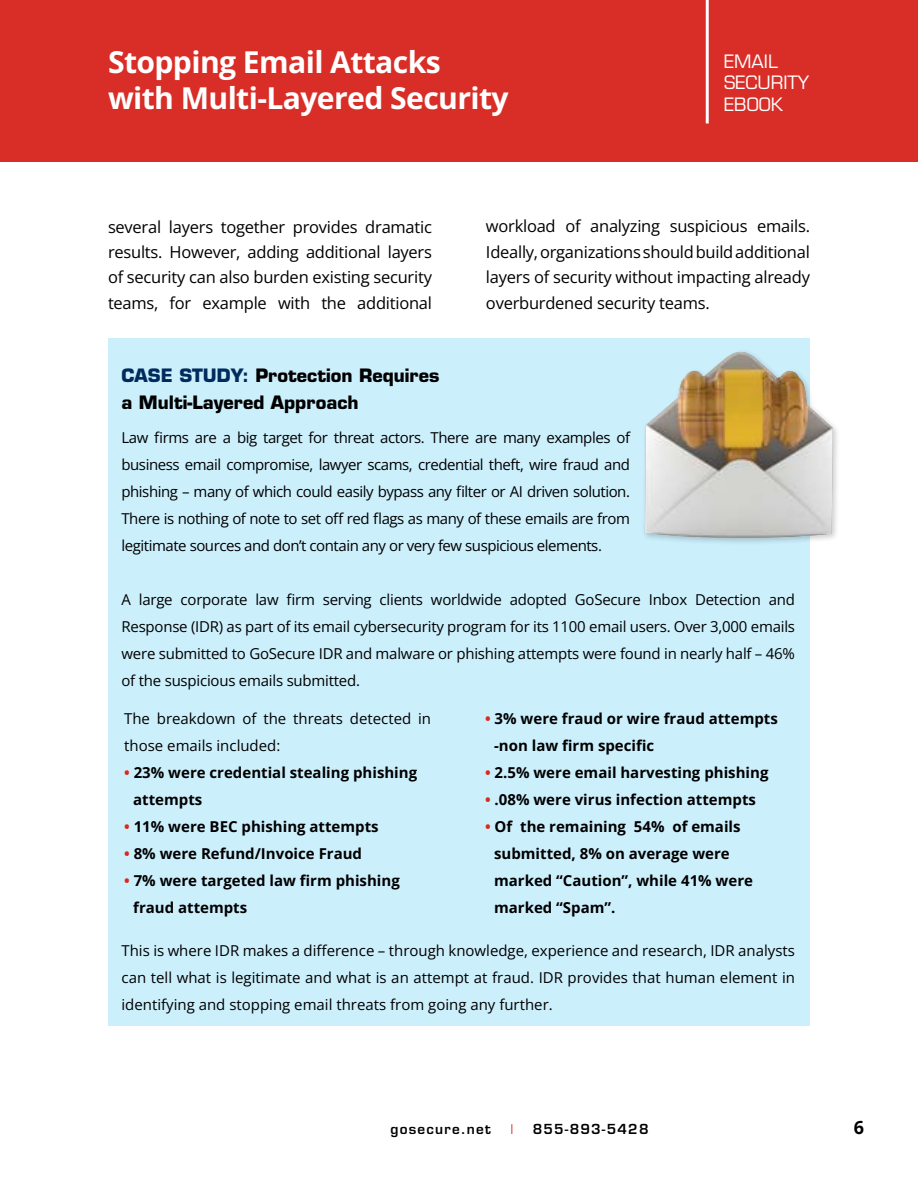
<style>
.page{position:relative;width:918px;height:1188px;background:#fff}
.page>*{position:absolute;margin:0;border:0;box-sizing:border-box;transform-origin:0 0}
.t1{font:700 30.15px/36px "Open Sans";letter-spacing:-.02em;color:#fff}
.t2{font:700 18px/27px "Eurostile LT Std";color:#000}
.t3{font:18px/21.6px "Eurostile LT Std";color:#fff}
.t4{font:700 18px "Open Sans";color:#000}
.t5{font:16.5px/25.5px "Open Sans";letter-spacing:-.015em;color:#000;text-align:justify}
.t6{font:15px/27px "Open Sans";color:#000;text-align:justify}
.t7{font:700 15px/27px "Open Sans";color:#000}
.t8{font:600 13.5px "Eurostile LT Std";letter-spacing:.09em;color:#000}
.t9{font:condensed 13.5px "Eurostile LT Std";color:#d92d27}
.s1{color:#002b5c}
.s2{color:#da291c}
</style>
<div class="page">
<div style="left:108px;top:338px;width:702px;height:688px;background:#cceffc"></div>
<div style="left:642px;top:349px;width:198px;height:197px;background:#000;opacity:.2"></div>
<img style="left:644px;top:352px;width:189px;height:186px">
<div style="left:0;top:0;width:918px;height:162px;background:#d92d27"></div>
<hr style="left:706px;top:0;width:3px;height:123px;background:#fff">
<h1 class="t1" style="left:108px;top:43px;width:402px">Stopping Email Attacks with Multi-Layered Security</h1>
<p class="t3" style="left:724px;top:50px;width:87px">EMAIL<br>SECURITY<br>EBOOK</p>
<p class="t5" style="left:108px;top:213px;width:326px">several layers together provides dramatic results. However, adding additional layers of security can also burden existing security teams, for example with the additional</p>
<p class="t5" style="left:486px;top:213px;width:326px">workload of analyzing suspicious emails.<br>Ideally, organizations should build additional layers of security without impacting already overburdened security teams.</p>
<p class="t2" style="left:122px;top:362px;width:320px"><span class="s1">CASE STUDY:</span> Protection Requires a Multi-Layered Approach</p>
<p class="t6" style="left:122px;top:424px;width:510px">Law firms are a big target for threat actors. There are many examples of business email compromise, lawyer scams, credential theft, wire fraud and phishing – many of which could easily bypass any filter or AI driven solution.<br>There is nothing of note to set off red flags as many of these emails are from legitimate sources and don’t contain any or very few suspicious elements.</p>
<p class="t6" style="left:122px;top:586px;width:675px">A large corporate law firm serving clients worldwide adopted GoSecure Inbox Detection and Response (IDR) as part of its email cybersecurity program for its 1100 email users. Over 3,000 emails were submitted to GoSecure IDR and malware or phishing attempts were found in nearly half – 46% of the suspicious emails submitted.</p>
<p class="t6" style="left:124px;top:705px;width:308px">The breakdown of the threats detected in those emails included:</p>
<p class="t7" style="left:133px;top:759px;width:286px;text-indent:-9px"><span class="s2">•</span> 23% were credential stealing phishing attempts</p>
<p class="t7" style="left:124px;top:813px;width:256px"><span class="s2">•</span> 11% were BEC phishing attempts</p>
<p class="t7" style="left:124px;top:840px;width:239px"><span class="s2">•</span> 8% were Refund/Invoice Fraud</p>
<p class="t7" style="left:133px;top:867px;width:268px;text-indent:-9px"><span class="s2">•</span> 7% were targeted law firm phishing fraud attempts</p>
<p class="t7" style="left:494px;top:705px;width:285px;text-indent:-9px"><span class="s2">•</span> 3% were fraud or wire fraud attempts -non law firm specific</p>
<p class="t7" style="left:485px;top:759px;width:285px"><span class="s2">•</span> 2.5% were email harvesting phishing</p>
<p class="t7" style="left:485px;top:786px;width:272px"><span class="s2">•</span> .08% were virus infection attempts</p>
<p class="t7" style="left:494px;top:813px;width:260px;text-indent:-9px"><span class="s2">•</span> Of the remaining 54% of emails submitted, 8% on average were marked “Caution”, while 41% were marked “Spam”.</p>
<p class="t6" style="left:122px;top:937px;width:675px">This is where IDR makes a difference – through knowledge, experience and research, IDR analysts can tell what is legitimate and what is an attempt at fraud. IDR provides that human element in identifying and stopping email threats from going any further.</p>
<p class="t8" style="left:391px;top:1121px;width:102px">gosecure.net</p>
<p class="t9" style="left:510px;top:1121px;width:4px">I</p>
<p class="t8" style="left:533px;top:1121px;width:117px">855-893-5428</p>
<p class="t4" style="left:854px;top:1115px;width:12px">6</p>
</div>
